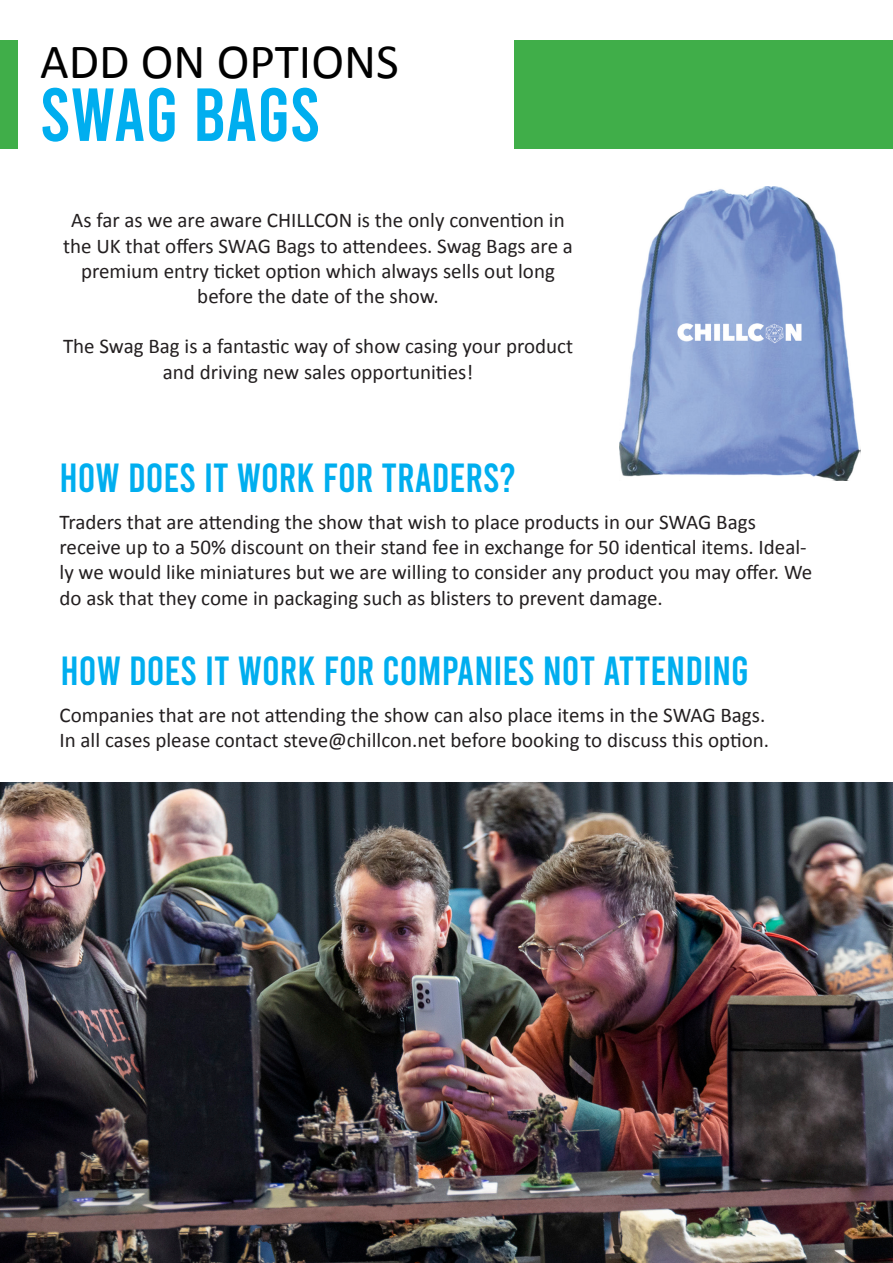
<style>
.page{position:relative;width:893px;height:1263px;background:#fff}
.page>*{position:absolute;margin:0;border:0;box-sizing:border-box;transform-origin:0 0}
.t1{font:75px "Bebas";color:#00aeef}
.t2{font:49.5px "Calibri";color:#000}
.t3{font:40.5px "Bebas";color:#00aeef}
.t4{font:21px/25.2px "Calibri";color:#231f20;text-align:center}
</style>
<div class="page">
<div style="left:514px;top:40px;width:379px;height:109px;background:#40ae49"></div>
<div style="left:0;top:40px;width:17px;height:109px;background:#40ae49"></div>
<img style="left:620px;top:187px;width:240px;height:294px">
<img style="left:0;top:782px;width:893px;height:481px">
<p class="t2" style="left:40px;top:27px;width:360px">ADD ON OPTIONS</p>
<p class="t1" style="left:40px;top:77px;width:282px">SWAG BAGS</p>
<p class="t4" style="left:63px;top:207px;width:511px">As far as we are aware CHILLCON is the only convention in the UK that offers SWAG Bags to attendees. Swag Bags are a premium entry ticket option which always sells out long</p>
<p class="t4" style="left:197px;top:283px;width:243px">before the date of the show.</p>
<p class="t4" style="left:63px;top:333px;width:512px">The Swag Bag is a fantastic way of show casing your product</p>
<p class="t4" style="left:163px;top:358px;width:312px">and driving new sales opportunities!</p>
<p class="t3" style="left:60px;top:457px;width:86px">HOW DOES</p>
<p class="t3" style="left:204px;top:457px;width:53px">IT WORK</p>
<p class="t3" style="left:323px;top:457px;width:77px">FOR TRADERS</p>
<p class="t3" style="left:500px;top:457px;width:18px">?</p>
<p class="t4" style="left:60px;top:509px;width:698px">Traders that are attending the show that wish to place products in our SWAG Bags</p>
<p class="t4" style="left:60px;top:534px;width:754px;text-align:left">receive up to a 50% discount on their stand fee in exchange for 50 identical items. Ideal&shy;ly we would like miniatures but we are willing to consider any product you may offer. We do ask that they come in packaging such as blisters to prevent damage.</p>
<p class="t3" style="left:61px;top:650px;width:86px">HOW DOES</p>
<p class="t3" style="left:205px;top:650px;width:53px">IT WORK</p>
<p class="t3" style="left:324px;top:650px;width:150px">FOR COMPANIES</p>
<p class="t3" style="left:543px;top:650px;width:78px">NOT ATTENDING</p>
<p class="t4" style="left:60px;top:702px;width:707px">Companies that are not attending the show can also place items in the SWAG Bags.</p>
<p class="t4" style="left:60px;top:727px;width:711px">In all cases please contact steve@chillcon.net before booking to discuss this option.</p>
</div>
